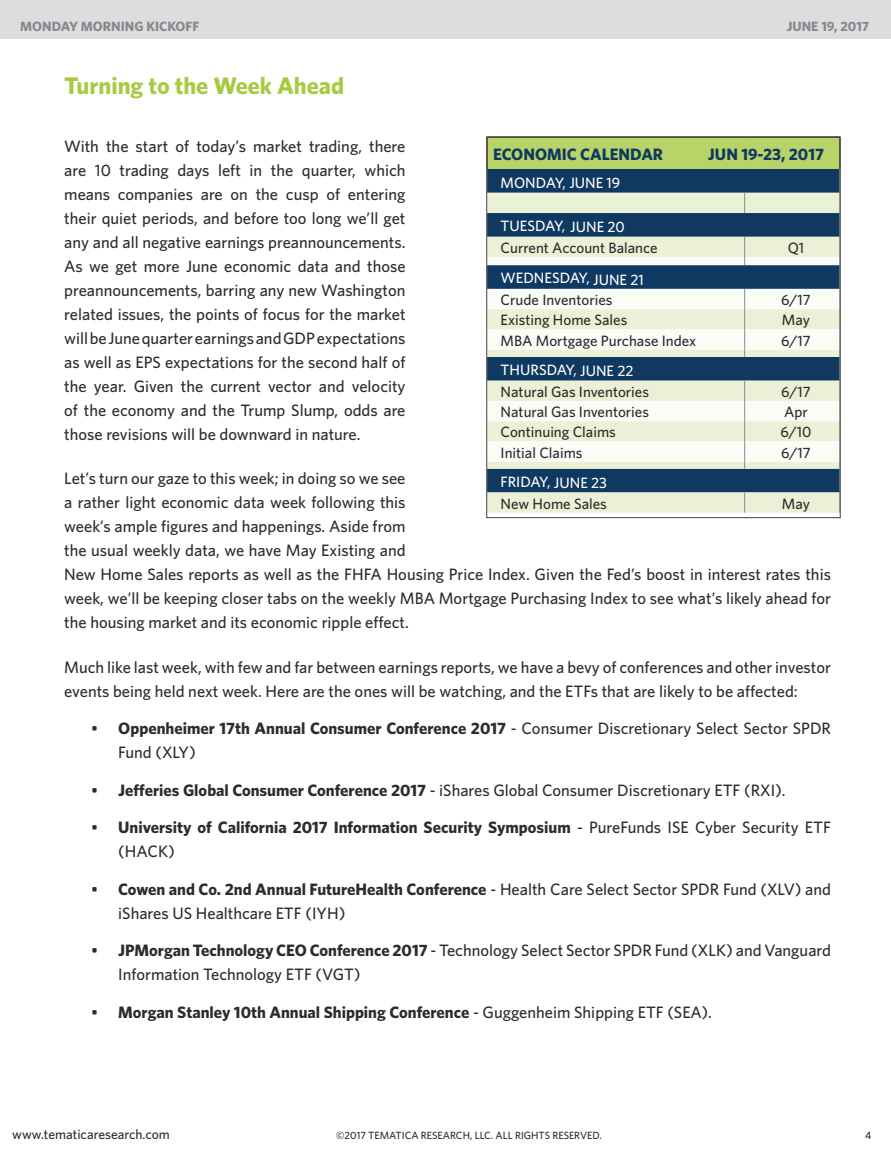
<style>
.page{position:relative;width:891px;height:1161px;background:#fff}
.page>*{position:absolute;margin:0;border:0;box-sizing:border-box;transform-origin:0 0}
.Section_Headline{font:700 24px "Whitney";color:#a8ca42}
.Main_Body_Text{font:500 16.5px/24px "Whitney";color:#2e2b2c}
.t1{font:700 16.5px/24px "Whitney";color:#2e2b2c}
.t2{font:700 16.5px "Whitney";color:#103961}
.Main_Body_Text-2{font:500 15px "Whitney";color:#2e2b2c}
.Main_Body_Text-3{font:500 15px "Whitney";color:#fff}
.t3{font:700 13.5px "Whitney";color:#87898c}
.t4{font:500 13.5px "Whitney";color:#2e2b2c}
.t5{font:500 10.5px "Whitney";color:#2e2b2c}
.t6{font:500 10.5px "Whitney";color:#231f20}
.s1{font-weight:700}
.s2{font-weight:500}
</style>
<div class="page">
<div style="left:0;top:0;width:891px;height:38px;background:#dcdddf"></div>
<div style="left:487px;top:137px;width:353px;height:32px;background:#b8d367"></div>
<div style="left:489px;top:169px;width:349px;height:24px;background:#103961"></div>
<svg style="left:489px;top:193px;width:349px;height:320px;background:#91a5a6"></svg>
<svg style="left:489px;top:257px;width:349px;height:205px"></svg>
<hr style="left:840px;top:137px;width:1px;height:32px;background:#231f20">
<svg style="left:840px;top:169px;width:1px;height:344px"></svg>
<svg style="left:744px;top:193px;width:1px;height:20px"></svg>
<svg style="left:744px;top:237px;width:1px;height:28px"></svg>
<svg style="left:744px;top:289px;width:1px;height:68px"></svg>
<svg style="left:744px;top:381px;width:1px;height:88px"></svg>
<svg style="left:744px;top:492px;width:1px;height:21px"></svg>
<div style="left:487px;top:137px;width:353px;height:381px;border:1px solid #48403e"></div>
<p class="t3" style="left:20px;top:18px;width:180px">MONDAY MORNING KICKOFF</p>
<p class="t3" style="left:787px;top:18px;width:84px">JUNE 19, 2017</p>
<p class="Section_Headline" style="left:64px;top:70px;width:281px">Turning to the Week Ahead</p>
<p class="Main_Body_Text" style="left:64px;top:134px;width:343px;text-align:justify">With the start of today’s market trading, there are 10 trading days left in the quarter, which means companies are on the cusp of entering their quiet periods, and before too long we’ll get any and all negative earnings preannouncements.<br>As we get more June economic data and those preannouncements, barring any new Washington related issues, the points of focus for the market will be June quarter earnings and GDP expectations as well as EPS expectations for the second half of the year. Given the current vector and velocity of the economy and the Trump Slump, odds are those revisions will be downward in nature.</p>
<p class="Main_Body_Text" style="left:64px;top:466px;width:768px">Let’s turn our gaze to this week; in doing so we see<br>a rather light economic data week following this<br>week’s ample figures and happenings. Aside from<br>the usual weekly data, we have May Existing and<br>New Home Sales reports as well as the FHFA Housing Price Index. Given the Fed’s boost in interest rates this week, we’ll be keeping closer tabs on the weekly MBA Mortgage Purchasing Index to see what’s likely ahead for the housing market and its economic ripple effect.</p>
<p class="Main_Body_Text" style="left:64px;top:655px;width:768px">Much like last week, with few and far between earnings reports, we have a bevy of conferences and other investor events being held next week. Here are the ones will be watching, and the ETFs that are likely to be affected:</p>
<p class="Main_Body_Text" style="left:118px;top:716px;width:714px;text-indent:-27px">• <span class="s1">Oppenheimer 17th Annual Consumer Conference 2017</span> - Consumer Discretionary Select Sector SPDR<br>Fund (XLY)</p>
<p class="Main_Body_Text" style="left:91px;top:778px;width:696px">• <span class="s1">Jefferies Global Consumer Conference 2017</span> - iShares Global Consumer Discretionary ETF (RXI).</p>
<p class="t1" style="left:118px;top:815px;width:714px;text-indent:-27px"><span class="s2">•</span> University of California 2017 Information Security Symposium <span class="s2">- PureFunds ISE Cyber Security ETF (HACK)</span></p>
<p class="Main_Body_Text" style="left:118px;top:877px;width:714px;text-indent:-27px">• <span class="s1">Cowen and Co. 2nd Annual FutureHealth Conference</span> - Health Care Select Sector SPDR Fund (XLV) and iShares US Healthcare ETF (IYH)</p>
<p class="Main_Body_Text" style="left:118px;top:938px;width:714px;text-indent:-27px">• <span class="s1">JPMorgan Technology CEO Conference 2017</span> - Technology Select Sector SPDR Fund (XLK) and Vanguard<br>Information Technology ETF (VGT)</p>
<p class="t1" style="left:91px;top:999px;width:622px"><span class="s2">•</span> Morgan Stanley 10th Annual Shipping Conference <span class="s2">- Guggenheim Shipping ETF (SEA).</span></p>
<p class="t2" style="left:493px;top:143px;width:172px">ECONOMIC CALENDAR</p>
<p class="t2" style="left:708px;top:143px;width:118px">JUN 19-23, 2017</p>
<p class="Main_Body_Text-3" style="left:501px;top:173px;width:121px">MONDAY, JUNE 19</p>
<p class="Main_Body_Text-3" style="left:501px;top:216px;width:126px">TUESDAY, JUNE 20</p>
<p class="Main_Body_Text-2" style="left:501px;top:238px;width:159px">Current Account Balance</p>
<p class="Main_Body_Text-2" style="left:788px;top:238px;width:18px">Q1</p>
<p class="Main_Body_Text-3" style="left:501px;top:268px;width:145px">WEDNESDAY, JUNE 21</p>
<p class="Main_Body_Text-2" style="left:501px;top:290px;width:113px">Crude Inventories</p>
<p class="Main_Body_Text-2" style="left:781px;top:290px;width:31px">6/17</p>
<p class="Main_Body_Text-2" style="left:501px;top:310px;width:128px">Existing Home Sales</p>
<p class="Main_Body_Text-2" style="left:782px;top:310px;width:30px">May</p>
<p class="Main_Body_Text-2" style="left:501px;top:330px;width:197px">MBA Mortgage Purchase Index</p>
<p class="Main_Body_Text-2" style="left:781px;top:330px;width:31px">6/17</p>
<p class="Main_Body_Text-3" style="left:501px;top:360px;width:134px">THURSDAY, JUNE 22</p>
<p class="Main_Body_Text-2" style="left:501px;top:382px;width:150px">Natural Gas Inventories</p>
<p class="Main_Body_Text-2" style="left:781px;top:382px;width:31px">6/17</p>
<p class="Main_Body_Text-2" style="left:501px;top:402px;width:150px">Natural Gas Inventories</p>
<p class="Main_Body_Text-2" style="left:784px;top:402px;width:25px">Apr</p>
<p class="Main_Body_Text-2" style="left:501px;top:422px;width:117px">Continuing Claims</p>
<p class="Main_Body_Text-2" style="left:780px;top:422px;width:33px">6/10</p>
<p class="Main_Body_Text-2" style="left:501px;top:442px;width:83px">Initial Claims</p>
<p class="Main_Body_Text-2" style="left:781px;top:442px;width:31px">6/17</p>
<p class="Main_Body_Text-3" style="left:501px;top:471px;width:108px">FRIDAY, JUNE 23</p>
<p class="Main_Body_Text-2" style="left:501px;top:493px;width:108px">New Home Sales</p>
<p class="Main_Body_Text-2" style="left:782px;top:493px;width:30px">May</p>
<p class="t4" style="left:12px;top:1125px;width:159px">www.tematicaresearch.com</p>
<p class="t5" style="left:336px;top:1128px;width:267px">©2017 TEMATICA RESEARCH, LLC. ALL RIGHTS RESERVED.</p>
<p class="t6" style="left:865px;top:1128px;width:8px">4</p>
</div>
